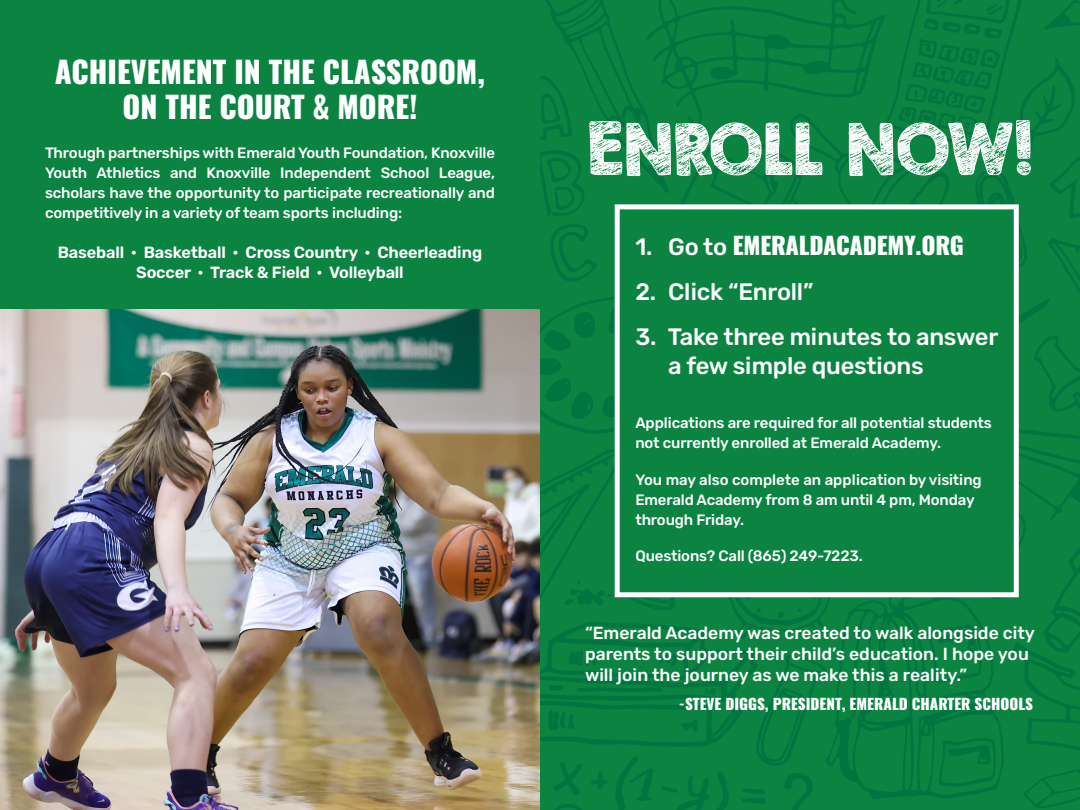
<style>
.page{position:relative;width:1080px;height:810px;background:#0b8441}
.page>*{position:absolute;margin:0;border:0;box-sizing:border-box;transform-origin:0 0}
.t1{font:70px "KG Broken Vessels Sketch";color:#fff}
.t2{font:800 30px/35px "Oswald";color:#fff;text-align:center}
.t3{font:500 23.75px/28.5px "Rubik";letter-spacing:-.01em;color:#fff}
.t4{font:800 23.75px "Oswald";letter-spacing:-.01em;color:#fff}
.t5{font:500 17.5px/21px "Rubik";color:#fff}
.t6{font:600 16.25px/20px "Rubik";letter-spacing:-.01em;color:#fff;text-align:center}
.t7{font:500 15px/20px "Rubik";letter-spacing:-.01em;color:#fff}
.t8{font:800 15px "Oswald";color:#fff}
.s1{font-family:"Rubik";font-weight:500}
</style>
<div class="page">
<svg style="left:540px;top:0;width:540px;height:810px"></svg>
<div style="left:615px;top:204px;width:404px;height:393px;background:#0b8441;border:5px solid #fff"></div>
<img style="left:0;top:309px;width:540px;height:501px">
<p class="t2" style="left:55px;top:57px;width:432px">ACHIEVEMENT IN THE CLASSROOM,<br>ON THE COURT &amp; MORE!</p>
<p class="t7" style="left:45px;top:143px;width:452px;text-align:justify">Through partnerships with Emerald Youth Foundation, Knoxville Youth Athletics and Knoxville Independent School League, scholars have the opportunity to participate recreationally and competitively in a variety of team sports including:</p>
<p class="t6" style="left:58px;top:243px;width:426px">Baseball • Basketball • Cross Country • Cheerleading<br>Soccer • Track &amp; Field • Volleyball</p>
<p class="t1" style="left:587px;top:106px;width:447px">ENROLL NOW!</p>
<p class="t4" style="left:635px;top:233px;width:330px"><span class="s1">1. Go to</span> EMERALDACADEMY.ORG</p>
<p class="t3" style="left:635px;top:278px;width:179px">2. Click “Enroll”</p>
<p class="t3" style="left:668px;top:324px;width:331px;text-indent:-33px">3. Take three minutes to answer a few simple questions</p>
<p class="t7" style="left:635px;top:413px;width:358px">Applications are required for all potential students not currently enrolled at Emerald Academy.</p>
<p class="t7" style="left:635px;top:470px;width:348px">You may also complete an application by visiting<br>Emerald Academy from 8 am until 4 pm, Monday through Friday.</p>
<p class="t7" style="left:635px;top:547px;width:229px">Questions? Call (865) 249-7223.</p>
<p class="t5" style="left:585px;top:623px;width:451px">“Emerald Academy was created to walk alongside city parents to support their child’s education. I hope you will join the journey as we make this a reality.”</p>
<p class="t8" style="left:679px;top:696px;width:356px">-STEVE DIGGS, PRESIDENT, EMERALD CHARTER SCHOOLS</p>
</div>
